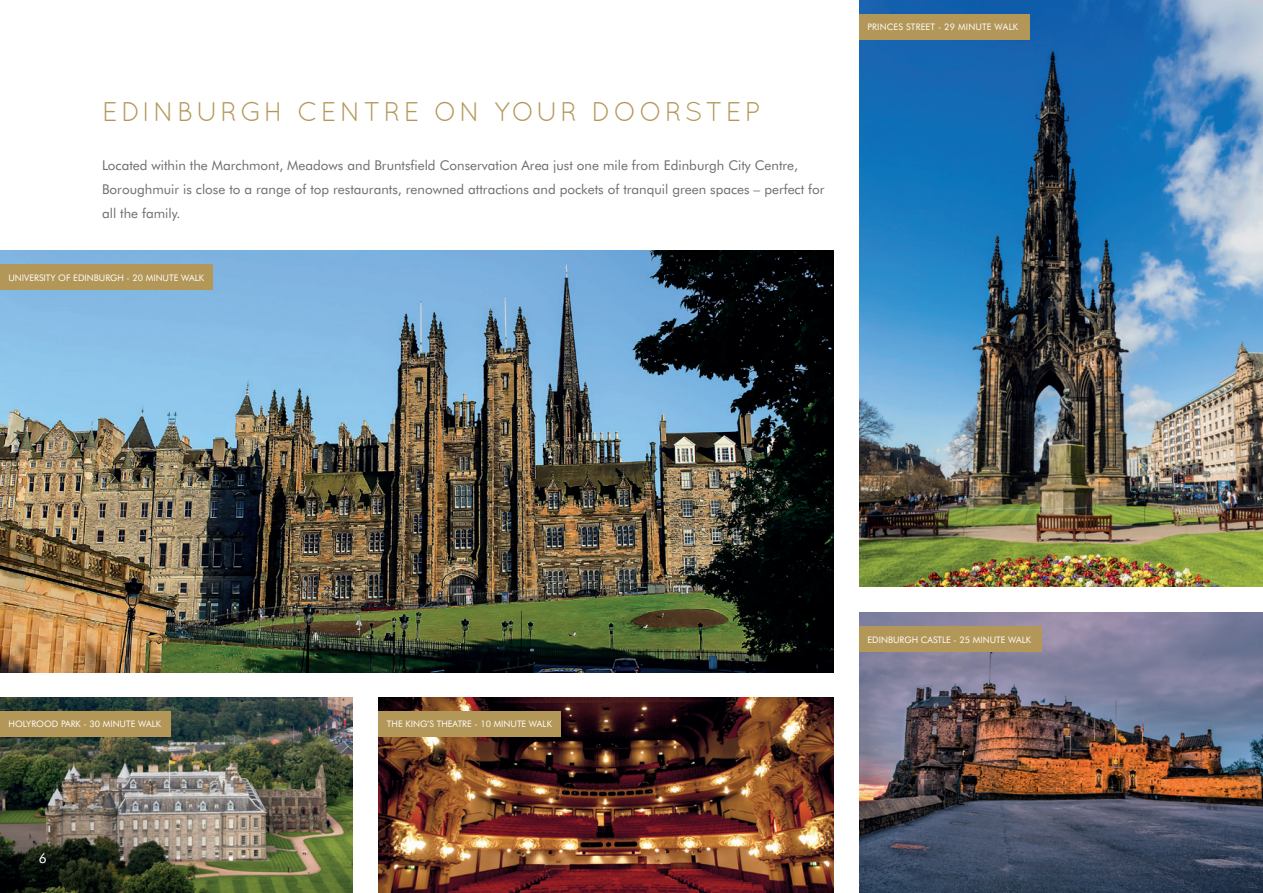
<style>
.page{position:relative;width:1263px;height:893px;background:#fff}
.page>*{position:absolute;margin:0;border:0;box-sizing:border-box;transform-origin:0 0}
.t1{font:27px "Quicksand";letter-spacing:.11em;color:#b39758}
.t2{font:13.5px/24px "Futura BT";color:#6c6d70}
.t3{font:13.5px "Futura BT";color:#fff}
.t4{font:9px "Futura BT";color:#fff}
.t5{font:9px "Futura BT";letter-spacing:.02em;color:#fff}
</style>
<div class="page">
<img style="left:859px;top:0;width:404px;height:587px">
<img style="left:0;top:251px;width:833px;height:421px">
<div style="left:0;top:265px;width:213px;height:25px;background:#b39758"></div>
<img style="left:859px;top:612px;width:404px;height:281px">
<img style="left:378px;top:697px;width:455px;height:196px">
<img style="left:0;top:697px;width:353px;height:196px">
<div style="left:378px;top:711px;width:183px;height:26px;background:#b39758"></div>
<div style="left:859px;top:626px;width:183px;height:26px;background:#b39758"></div>
<div style="left:0;top:711px;width:170px;height:26px;background:#b39758"></div>
<div style="left:859px;top:14px;width:170px;height:25px;background:#b39758"></div>
<h1 class="t1" style="left:102px;top:96px;width:660px">EDINBURGH CENTRE ON YOUR DOORSTEP</h1>
<p class="t2" style="left:102px;top:154px;width:724px">Located within the Marchmont, Meadows and Bruntsfield Conservation Area just one mile from Edinburgh City Centre,<br>Boroughmuir is close to a range of top restaurants, renowned attractions and pockets of tranquil green spaces – perfect for all the family.</p>
<p class="t4" style="left:9px;top:272px;width:197px">UNIVERSITY OF EDINBURGH - 20 MINUTE WALK</p>
<p class="t5" style="left:867px;top:21px;width:152px">PRINCES STREET - 29 MINUTE WALK</p>
<p class="t4" style="left:9px;top:719px;width:154px">HOLYROOD PARK - 30 MINUTE WALK</p>
<p class="t3" style="left:39px;top:850px;width:9px">6</p>
<p class="t4" style="left:387px;top:719px;width:167px">THE KING’S THEATRE - 10 MINUTE WALK</p>
<p class="t4" style="left:867px;top:634px;width:165px">EDINBURGH CASTLE - 25 MINUTE WALK</p>
</div>
